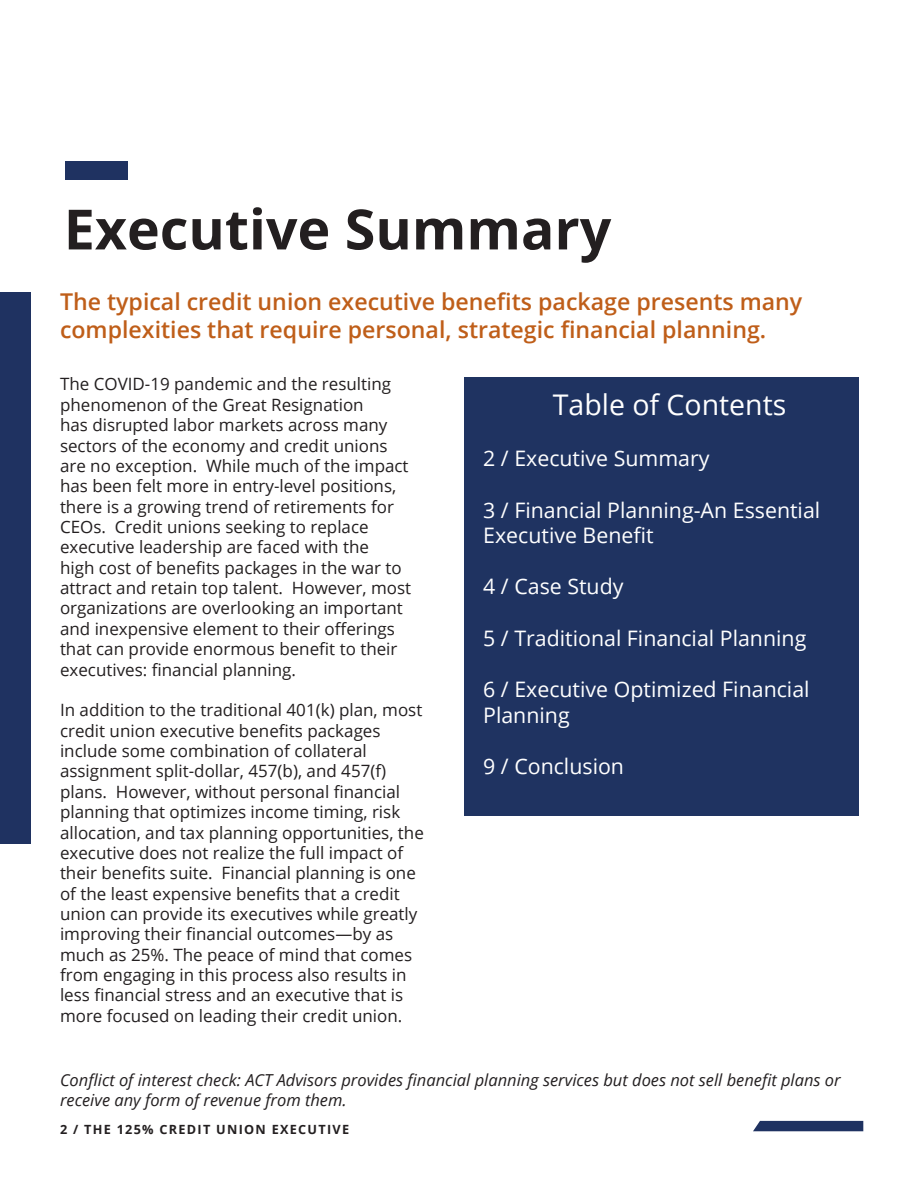
<style>
.page{position:relative;width:918px;height:1188px;background:#fff}
.page>*{position:absolute;margin:0;border:0;box-sizing:border-box;transform-origin:0 0}
.Titles{font:700 55.5px "Open Sans";color:#231f20}
.Sidebar_Text_-_Heade{font:28.5px "Open Sans";color:#fff}
.SubTitles{font:600 23.1px/27.8px "Open Sans";color:#bf5e19}
.Sidebar_Text_-_Heade-2{font:21.3px/25.7px "Open Sans";color:#fff}
.Body_Text{font:16.95px/20.4px "Open Sans";color:#231f20}
.Body_Text-2{font:italic 16.5px/19.8px "Open Sans";color:#231f20}
.Header_Page_Numbers{font:700 12.75px "Open Sans";letter-spacing:.1em;color:#231f20}
</style>
<div class="page">
<div style="left:0;top:293px;width:30px;height:551px;background:#1f3261"></div>
<div style="left:65px;top:162px;width:63px;height:18px;background:#1f3261"></div>
<svg style="left:753px;top:1121px;width:110px;height:10px"></svg>
<div style="left:465px;top:377px;width:394px;height:439px;background:#1f3361"></div>
<p class="Titles" style="left:64px;top:190px;width:549px">EXECUTIVE SUMMARY</p>
<p class="SubTitles" style="left:60px;top:288px;width:744px">The typical credit union executive benefits package presents many complexities that require personal, strategic financial planning.</p>
<p class="Body_Text" style="left:60px;top:374px;width:353px">The COVID-19 pandemic and the resulting phenomenon of the Great Resignation<br>has disrupted labor markets across many sectors of the economy and credit unions are no exception. While much of the impact has been felt more in entry-level positions, there is a growing trend of retirements for CEOs. Credit unions seeking to replace executive leadership are faced with the<br>high cost of benefits packages in the war to attract and retain top talent. However, most organizations are overlooking an important and inexpensive element to their offerings that can provide enormous benefit to their executives: financial planning.</p>
<p class="Body_Text" style="left:60px;top:700px;width:365px">In addition to the traditional 401(k) plan, most credit union executive benefits packages include some combination of collateral assignment split-dollar, 457(b), and 457(f) plans. However, without personal financial planning that optimizes income timing, risk allocation, and tax planning opportunities, the executive does not realize the full impact of their benefits suite. Financial planning is one of the least expensive benefits that a credit union can provide its executives while greatly improving their financial outcomes—by as much as 25%. The peace of mind that comes from engaging in this process also results in less financial stress and an executive that is more focused on leading their credit union.</p>
<p class="Sidebar_Text_-_Heade" style="left:553px;top:385px;width:235px">Table of Contents</p>
<p class="Sidebar_Text_-_Heade-2" style="left:483px;top:445px;width:228px">2 / Executive Summary</p>
<p class="Sidebar_Text_-_Heade-2" style="left:483px;top:497px;width:339px">3 / Financial Planning-An Essential<br>Executive Benefit</p>
<p class="Sidebar_Text_-_Heade-2" style="left:483px;top:573px;width:142px">4 / Case Study</p>
<p class="Sidebar_Text_-_Heade-2" style="left:483px;top:625px;width:325px">5 / Traditional Financial Planning</p>
<p class="Sidebar_Text_-_Heade-2" style="left:483px;top:676px;width:328px">6 / Executive Optimized Financial<br>Planning</p>
<p class="Sidebar_Text_-_Heade-2" style="left:483px;top:753px;width:142px">9 / Conclusion</p>
<p class="Body_Text-2" style="left:60px;top:1070px;width:782px">Conflict of interest check: ACT Advisors provides financial planning services but does not sell benefit plans or receive any form of revenue from them.</p>
<p class="Header_Page_Numbers" style="left:60px;top:1121px;width:240px">2 / THE 125% CREDIT UNION EXECUT</p>
<p class="Header_Page_Numbers" style="left:327px;top:1121px;width:22px">IVE</p>
</div>
